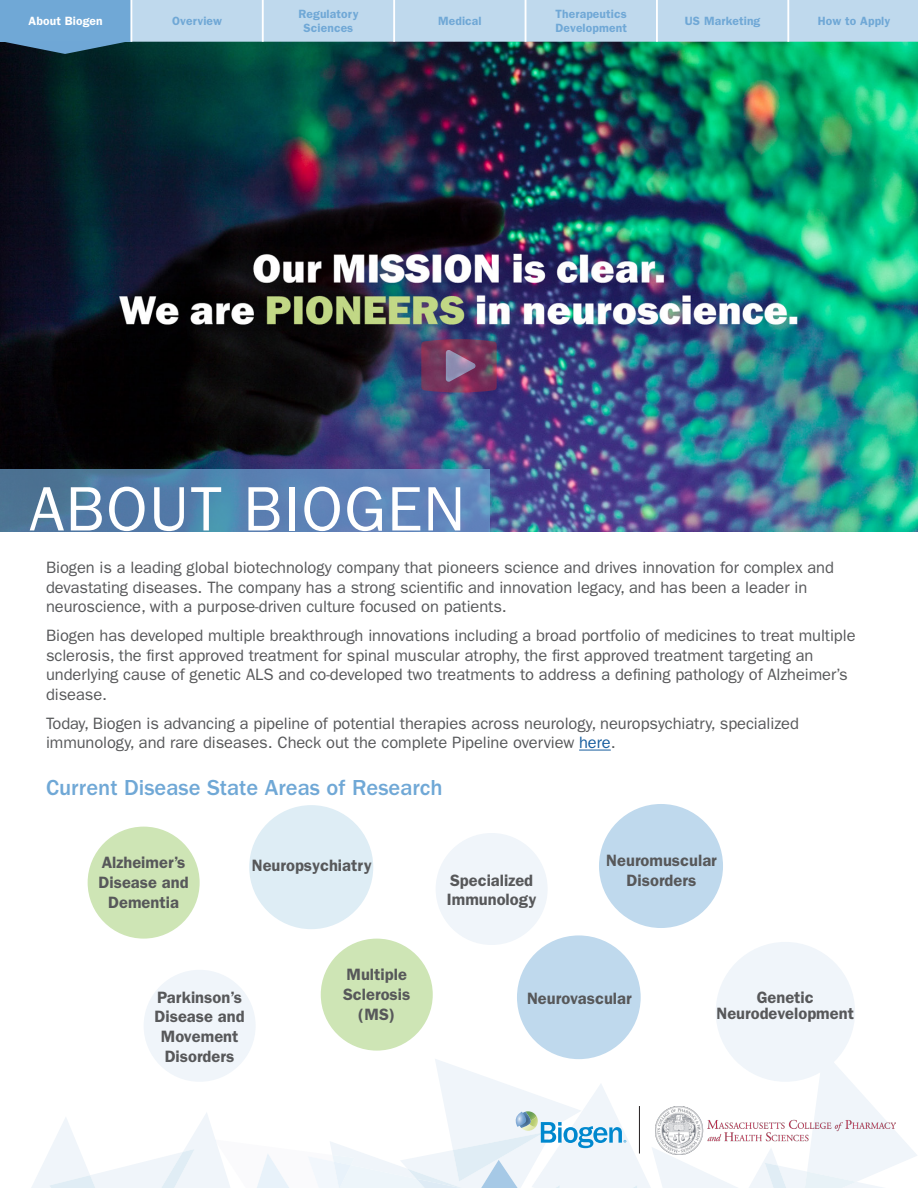
<style>
.page{position:relative;width:918px;height:1188px;background:#fff}
.page>*{position:absolute;margin:0;border:0;box-sizing:border-box;transform-origin:0 0}
.t1{font:63px "ITC Franklin Gothic Std";letter-spacing:.02em;color:#fff}
.t2{font:500 22.5px "ITC Franklin Gothic Std";color:#70a8d6}
.Copy{font:16.5px/19.8px "ITC Franklin Gothic Std";letter-spacing:-.005em;color:#57585a}
.Copy-2{font:600 16.5px/19.8px "ITC Franklin Gothic Std";color:#57585a;text-align:center}
.QuoteNBame{font:600 12px/14.4px "ITC Franklin Gothic Std";letter-spacing:.01em;color:#70a8d6;text-align:center}
.QuoteNBame-2{font:600 12px "ITC Franklin Gothic Std";letter-spacing:.01em;color:#fff}
.s1{color:#175d9e}
</style>
<div class="page">
<svg style="left:31px;top:1050px;width:886px;height:138px"></svg>
<img style="left:656px;top:1106px;width:240px;height:48px">
<img style="left:0;top:54px;width:918px;height:478px">
<svg style="left:0;top:469px;width:489px;height:63px;background:#5780ad"></svg>
<hr style="left:579px;top:750px;width:32px;height:1px;background:#175d9e">
<div style="left:88px;top:827px;width:112px;height:112px;background:#cee5b5;border-radius:50%"></div>
<div style="left:517px;top:935px;width:124px;height:124px;background:#bfd9ed;border-radius:50%"></div>
<div style="left:321px;top:939px;width:112px;height:112px;background:#cee5b5;border-radius:50%"></div>
<div style="left:599px;top:804px;width:124px;height:124px;background:#bfd9ed;border-radius:50%"></div>
<div style="left:249px;top:805px;width:124px;height:124px;background:#deedf5;border-radius:50%"></div>
<div style="left:716px;top:942px;width:139px;height:140px;background:#f0f5fa;border-radius:50%"></div>
<div style="left:144px;top:970px;width:112px;height:112px;background:#f0f5fa;border-radius:50%"></div>
<div style="left:436px;top:833px;width:112px;height:112px;background:#f0f5fa;border-radius:50%"></div>
<svg style="left:0;top:0;width:918px;height:54px;background:#8dbac7"></svg>
<svg style="left:421px;top:339px;width:76px;height:54px;background:#794368"></svg>
<p class="QuoteNBame-2" style="left:29px;top:14px;width:76px">About Biogen</p>
<p class="QuoteNBame" style="left:172px;top:14px;width:51px">Overview</p>
<p class="QuoteNBame" style="left:298px;top:6px;width:61px">Regulatory<br>Sciences</p>
<p class="QuoteNBame" style="left:438px;top:14px;width:45px">Medical</p>
<p class="QuoteNBame" style="left:556px;top:6px;width:73px;text-align:left">Therapeutics<br>Development</p>
<p class="QuoteNBame" style="left:685px;top:14px;width:77px">US Marketing</p>
<p class="QuoteNBame" style="left:818px;top:14px;width:74px">How to Apply</p>
<p class="t1" style="left:29px;top:473px;width:437px">ABOUT BIOGEN</p>
<p class="Copy" style="left:46px;top:557px;width:790px">Biogen is a leading global biotechnology company that pioneers science and drives innovation for complex and devastating diseases. The company has a strong scientific and innovation legacy, and has been a leader in neuroscience, with a purpose-driven culture focused on patients.</p>
<p class="Copy" style="left:46px;top:625px;width:811px">Biogen has developed multiple breakthrough innovations including a broad portfolio of medicines to treat multiple sclerosis, the first approved treatment for spinal muscular atrophy, the first approved treatment targeting an underlying cause of genetic ALS and co-developed two treatments to address a defining pathology of Alzheimer’s disease.</p>
<p class="Copy" style="left:46px;top:713px;width:754px">Today, Biogen is advancing a pipeline of potential therapies across neurology, neuropsychiatry, specialized immunology, and rare diseases. Check out the complete Pipeline overview <span class="s1">here</span>.</p>
<p class="t2" style="left:46px;top:775px;width:398px">Current Disease State Areas of Research</p>
<p class="Copy-2" style="left:99px;top:853px;width:92px">Alzheimer’s<br>Disease and<br>Dementia</p>
<p class="Copy-2" style="left:252px;top:855px;width:121px">Neuropsychiatry</p>
<p class="Copy-2" style="left:155px;top:987px;width:92px">Parkinson’s<br>Disease and<br>Movement<br>Disorders</p>
<p class="Copy-2" style="left:343px;top:965px;width:69px">Multiple<br>Sclerosis (MS)</p>
<p class="Copy-2" style="left:447px;top:870px;width:91px;text-align:left">Specialized<br>Immunology</p>
<p class="Copy-2" style="left:606px;top:850px;width:112px">Neuromuscular<br>Disorders</p>
<p class="Copy-2" style="left:527px;top:989px;width:106px">Neurovascular</p>
<p class="Copy-2" style="left:716px;top:989px;width:139px;line-height:16.8px">Genetic<br>Neurodevelopment</p>
</div>
